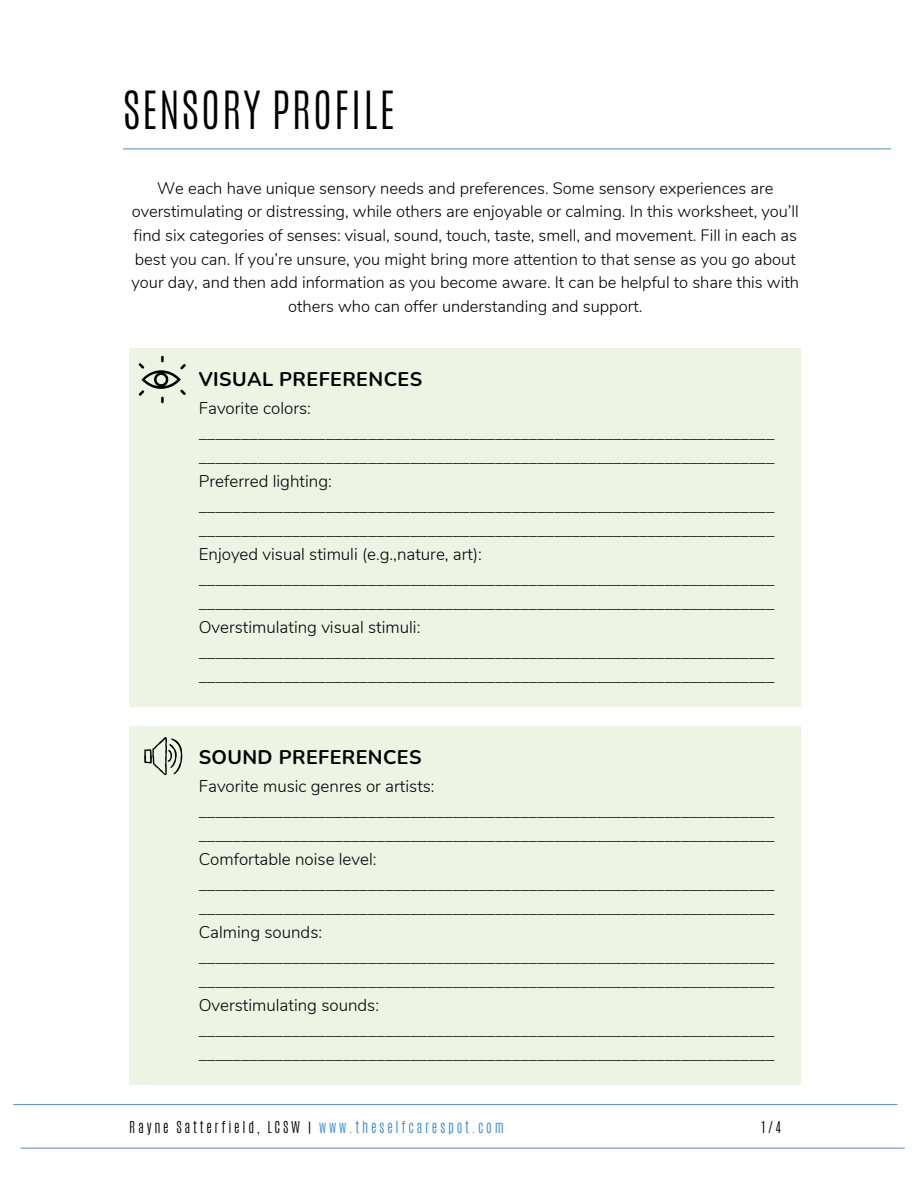
<style>
.page{position:relative;width:918px;height:1188px;background:#fff}
.page>*{position:absolute;margin:0;border:0;box-sizing:border-box;transform-origin:0 0}
.t1{font:300 43.95px "Antonio";letter-spacing:.045em;color:#000}
.t2{font:700 19.8px "Nunito";letter-spacing:.02em;color:#000}
.t3{font:300 16.95px/24.3px "Nunito";color:#000}
.t4{font:300 16.5px/23.7px "Nunito";color:#000;text-align:center}
.t5{font:300 13.65px "Antonio";letter-spacing:.2em;color:#398bcd}
.t6{font:300 13.65px "Antonio";color:#000}
.s1{color:#000}
</style>
<div class="page">
<hr style="left:124px;top:148px;width:767px;height:1px;background:#6a98bd">
<hr style="left:21px;top:1148px;width:883px;height:1px;background:#6a98bd">
<hr style="left:14px;top:1104px;width:883px;height:1px;background:#6a98bd">
<div style="left:129px;top:348px;width:672px;height:359px;background:#eef4e4"></div>
<svg style="left:139px;top:356px;width:47px;height:47px"></svg>
<div style="left:129px;top:726px;width:672px;height:358px;background:#eef4e4"></div>
<svg style="left:144px;top:737px;width:38px;height:38px"></svg>
<h2 class="t1" style="left:123px;top:78px;width:273px">SENSORY PROFILE</h2>
<h3 class="t4" style="left:132px;top:177px;width:669px">We each have unique sensory needs and preferences. Some sensory experiences are overstimulating or distressing, while others are enjoyable or calming. In this worksheet, you’ll find six categories of senses: visual, sound, touch, taste, smell, and movement. Fill in each as best you can. If you’re unsure, you might bring more attention to that sense as you go about your day, and then add information as you become aware. It can be helpful to share this with others who can offer understanding and support.</h3>
<h1 class="t2" style="left:199px;top:366px;width:225px">VISUAL PREFERENCES</h1>
<h3 class="t3" style="left:199px;top:397px;width:577px">Favorite colors: ____________________________________________________________________ ____________________________________________________________________ Preferred lighting: ____________________________________________________________________ ____________________________________________________________________ Enjoyed visual stimuli (e.g.,nature, art): ____________________________________________________________________ ____________________________________________________________________ Overstimulating visual stimuli: ____________________________________________________________________</h3>
<p class="t3" style="left:199px;top:664px;width:577px">____________________________________________________________________</p>
<h2 class="t2" style="left:199px;top:744px;width:224px">SOUND PREFERENCES</h2>
<h3 class="t3" style="left:199px;top:775px;width:577px">Favorite music genres or artists: ____________________________________________________________________ ____________________________________________________________________ Comfortable noise level: ____________________________________________________________________ ____________________________________________________________________ Calming sounds: ____________________________________________________________________ ____________________________________________________________________ Overstimulating sounds: ____________________________________________________________________</h3>
<h3 class="t3" style="left:199px;top:1042px;width:577px">____________________________________________________________________</h3>
<p class="t5" style="left:129px;top:1117px;width:376px"><span class="s1">Rayne Satterfield, LCSW |</span> www.theselfcarespot.com</p>
<p class="t6" style="left:762px;top:1117px;width:21px">1/4</p>
</div>
